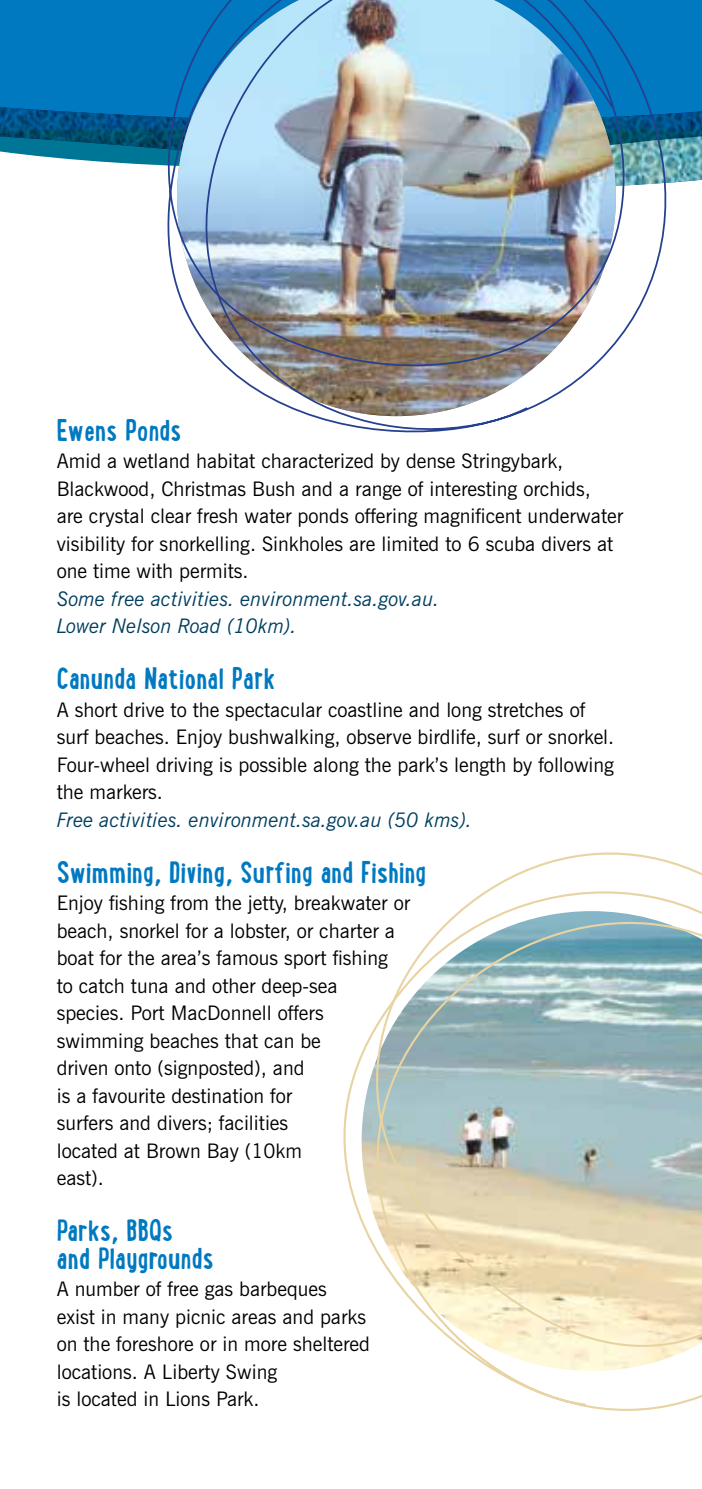
<style>
.page{position:relative;width:702px;height:1489px;background:#fff}
.page>*{position:absolute;margin:0;border:0;box-sizing:border-box;transform-origin:0 0}
.t1{font:700 30px/27.5px "Lunch Box";color:#0079c1}
.t2{font:20px/27.5px "News Gothic BT";color:#000}
.t3{font:italic 20px/27.5px "News Gothic BT";color:#003f5f}
.s1{font-family:"Corisande"}
</style>
<div class="page">
<div style="left:0;top:0;width:702px;height:129px;background:#0079c1"></div>
<img style="left:0;top:107px;width:116px;height:56px">
<img style="left:116px;top:0;width:586px;height:433px">
<svg style="left:343px;top:852px;width:359px;height:559px"></svg>
<h1 class="t1" style="left:57px;top:415px;width:126px">Ewens Ponds</h1>
<p class="t2" style="left:57px;top:447px;width:568px">Amid a wetland habitat characterized by dense Stringybark, Blackwood, Christmas Bush and a range of interesting orchids,<br>are crystal clear fresh water ponds offering magnificent underwater visibility for snorkelling. Sinkholes are limited to 6 scuba divers at one time with permits.</p>
<p class="t3" style="left:57px;top:585px;width:384px">Some free activities. environment.sa.gov.au.<br>Lower Nelson Road (10km).</p>
<h1 class="t1" style="left:57px;top:663px;width:220px">Canunda National Park</h1>
<p class="t2" style="left:57px;top:695px;width:559px">A short drive to the spectacular coastline and long stretches of surf beaches. Enjoy bushwalking, observe birdlife, surf or snorkel.<br>Four-wheel driving is possible along the park’s length by following the markers.</p>
<p class="t3" style="left:57px;top:805px;width:417px">Free activities. environment.sa.gov.au (50 kms).</p>
<h1 class="t1" style="left:57px;top:857px;width:371px">Swimming<span class="s1">,</span> Diving<span class="s1">,</span> Surfing and Fishing</h1>
<p class="t2" style="left:57px;top:889px;width:355px">Enjoy fishing from the jetty, breakwater or beach, snorkel for a lobster, or charter a boat for the area’s famous sport fishing<br>to catch tuna and other deep-sea species. Port MacDonnell offers swimming beaches that can be<br>driven onto (signposted), and<br>is a favourite destination for<br>surfers and divers; facilities<br>located at Brown Bay (10km<br>east).</p>
<h1 class="t1" style="left:57px;top:1215px;width:159px">Parks<span class="s1">,</span> BBQs and Playgrounds</h1>
<p class="t2" style="left:57px;top:1275px;width:315px">A number of free gas barbeques exist in many picnic areas and parks on the foreshore or in more sheltered locations. A Liberty Swing<br>is located in Lions Park.</p>
</div>
